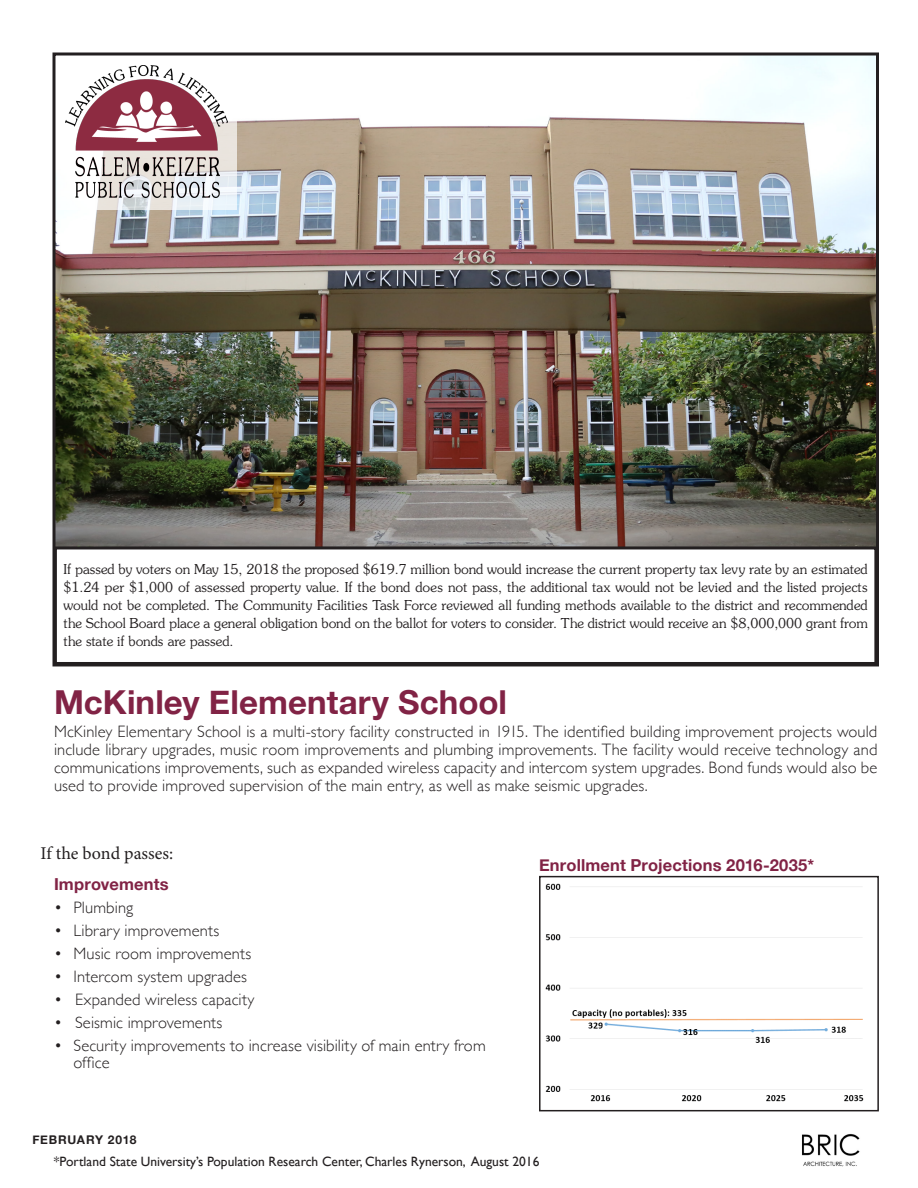
<style>
.page{position:relative;width:918px;height:1188px;background:#fff}
.page>*{position:absolute;margin:0;border:0;box-sizing:border-box;transform-origin:0 0}
.P_Body_1a_-_Roman_10{font:700 33px "Helvetica Neue";letter-spacing:.005em;color:#812345}
.t1{font:18px "Minion Pro";letter-spacing:-.005em;color:#231f20}
.P_Body_1a_-_Roman_9{font:300 16.5px/18px "Gill Sans";letter-spacing:.01em;color:#231f20}
.P_Table_Body_Copy_2b{font:700 16.5px "Helvetica Neue";letter-spacing:.01em;color:#812345}
.t2{font:15px/18px "Souvenir";color:#231f20;text-align:justify}
.t3{font:13.5px "Gill Sans";color:#231f20}
.t4{font:700 12px "Helvetica Neue";letter-spacing:.06em;color:#231f20}
</style>
<div class="page">
<img style="left:56px;top:56px;width:819px;height:490px">
<div style="left:539px;top:876px;width:340px;height:235px;border:2px solid #231f20"></div>
<img style="left:545px;top:883px;width:319px;height:219px">
<div style="left:54px;top:546px;width:823px;height:119px;border:3px solid #231f20"></div>
<img style="left:802px;top:1134px;width:58px;height:32px">
<svg style="left:57px;top:57px;width:179px;height:152px"></svg>
<img style="left:66px;top:66px;width:161px;height:131px">
<p class="t2" style="left:64px;top:560px;width:806px">If passed by voters on May 15, 2018 the proposed $619.7 million bond would increase the current property tax levy rate by an estimated $1.24 per $1,000 of assessed property value. If the bond does not pass, the additional tax would not be levied and the listed projects would not be completed. The Community Facilities Task Force reviewed all funding methods available to the district and recommended the School Board place a general obligation bond on the ballot for voters to consider. The district would receive an $8,000,000 grant from the state if bonds are passed.</p>
<p class="P_Body_1a_-_Roman_10" style="left:54px;top:677px;width:455px">McKinley Elementary School</p>
<p class="P_Body_1a_-_Roman_9" style="left:54px;top:722px;width:825px;text-align:justify">McKinley Elementary School is a multi-story facility constructed in 1915. The identified building improvement projects would include library upgrades, music room improvements and plumbing improvements. The facility would receive technology and communications improvements, such as expanded wireless capacity and intercom system upgrades. Bond funds would also be used to provide improved supervision of the main entry, as well as make seismic upgrades.</p>
<p class="t1" style="left:40px;top:841px;width:134px">If the bond passes:</p>
<p class="P_Table_Body_Copy_2b" style="left:54px;top:871px;width:116px">Improvements</p>
<p class="P_Body_1a_-_Roman_9" style="left:54px;top:898px;width:81px">• Plumbing</p>
<p class="P_Body_1a_-_Roman_9" style="left:54px;top:921px;width:167px">• Library improvements</p>
<p class="P_Body_1a_-_Roman_9" style="left:54px;top:944px;width:199px">• Music room improvements</p>
<p class="P_Body_1a_-_Roman_9" style="left:54px;top:967px;width:194px">• Intercom system upgrades</p>
<p class="P_Body_1a_-_Roman_9" style="left:54px;top:990px;width:202px">• Expanded wireless capacity</p>
<p class="P_Body_1a_-_Roman_9" style="left:54px;top:1013px;width:170px">• Seismic improvements</p>
<p class="P_Body_1a_-_Roman_9" style="left:74px;top:1037px;width:414px;line-height:16.5px;text-indent:-20px">• Security improvements to increase visibility of main entry from office</p>
<p class="t4" style="left:32px;top:1130px;width:106px">FEBRUARY 2018</p>
<p class="P_Table_Body_Copy_2b" style="left:539px;top:853px;width:277px">Enrollment Projections 2016-2035*</p>
<p class="t3" style="left:54px;top:1153px;width:487px">*Portland State University’s Population Research Center, Charles Rynerson, August 2016</p>
</div>
